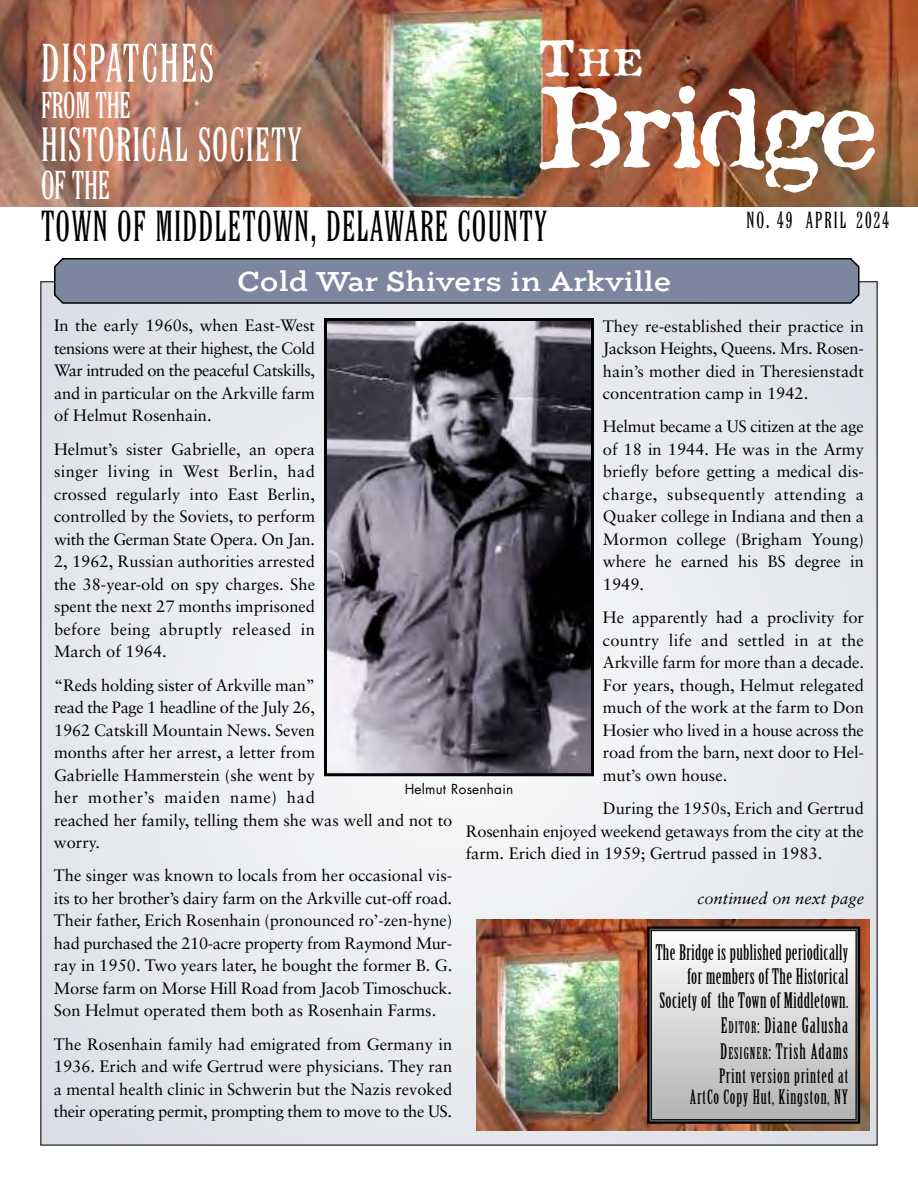
<style>
.page{position:relative;width:918px;height:1188px;background:#fff}
.page>*{position:absolute;margin:0;border:0;box-sizing:border-box;transform-origin:0 0}
.t1{font:106.5px "Attic Antique";letter-spacing:-.015em;color:#fff}
.t2{font:52.5px "Latin Extra Condensed BT";letter-spacing:.04em;color:#fff}
.t3{font:46.5px "Latin Extra Condensed BT";letter-spacing:.03em;color:#fff}
.t4{font:42px "Latin Extra Condensed BT";letter-spacing:.03em;color:#000}
.t5{font:39px "Latin Extra Condensed BT";color:#fff}
.t6{font:36px "Latin Extra Condensed BT";letter-spacing:-.01em;color:#fff}
.t7{font:36px "Attic Antique";color:#fff}
.t8{font:27px "Quantico HTF Roman";letter-spacing:-.01em;color:#fff}
.t9{font:22.5px "Latin Extra Condensed BT";letter-spacing:.09em;color:#000}
.t10{font:21px/24.8px "Birch";letter-spacing:.02em;color:#000;text-align:right}
.t11{font:19.5px/21px "Birch";letter-spacing:.05em;color:#000;text-align:right}
.t12{font:16.5px/22.5px "Sabon";color:#000;text-align:justify}
.t13{font:italic 16.5px "Sabon";color:#000}
.t14{font:13.5px "Futura";letter-spacing:.02em;color:#000}
.s1{font-size:48px}
.s2{font-size:15.75px}
</style>
<div class="page">
<img style="left:0;top:0;width:918px;height:207px">
<div style="left:41px;top:282px;width:836px;height:863px;background:#e8eaee"></div>
<svg style="left:54px;top:258px;width:806px;height:46px;background:#757d94"></svg>
<img style="left:328px;top:322px;width:262px;height:450px">
<div style="left:324px;top:318px;width:270px;height:458px;border:3px solid #000"></div>
<img style="left:476px;top:920px;width:393px;height:211px">
<div style="left:651px;top:931px;width:205px;height:189px;background:linear-gradient(to bottom,#fefefe,#b3b3b3)"></div>
<div style="left:647px;top:926px;width:213px;height:198px;border:2px solid #000"></div>
<div style="left:651px;top:930px;width:205px;height:190px;border:1px solid #000"></div>
<h3 class="t7" style="left:538px;top:32px;width:106px"><span class="s1">T</span>HE</h3>
<h1 class="t1" style="left:538px;top:37px;width:339px">Bridge</h1>
<h3 class="t9" style="left:746px;top:207px;width:144px">NO. 49 APRIL 2024</h3>
<h2 class="t2" style="left:41px;top:32px;width:174px">DISPATCHES</h2>
<h3 class="t6" style="left:41px;top:83px;width:91px">FROM THE</h3>
<h3 class="t3" style="left:41px;top:117px;width:262px">HISTORICAL SOCIETY</h3>
<h3 class="t5" style="left:41px;top:162px;width:71px">OF THE</h3>
<h3 class="t4" style="left:41px;top:201px;width:507px">TOWN OF MIDDLETOWN, DELAWARE COUNTY</h3>
<h3 class="t8" style="left:237px;top:263px;width:436px">Cold War Shivers in Arkville</h3>
<p class="t12" style="left:54px;top:314px;width:263px">In the early 1960s, when East-West tensions were at their highest, the Cold War intruded on the peaceful Catskills, and in particular on the Arkville farm of Helmut Rosenhain.</p>
<p class="t12" style="left:54px;top:438px;width:263px">Helmut’s sister Gabrielle, an opera singer living in West Berlin, had crossed regularly into East Berlin, controlled by the Soviets, to perform with the German State Opera. On Jan.<br>2, 1962, Russian authorities arrested the 38-year-old on spy charges. She spent the next 27 months imprisoned before being abruptly released in March of 1964.</p>
<p class="t12" style="left:54px;top:673px;width:400px;text-align:left">“Reds holding sister of Arkville man”<br>read the Page 1 headline of the July 26,<br>1962 Catskill Mountain News. Seven<br>months after her arrest, a letter from<br>Gabrielle Hammerstein (she went by<br>her mother’s maiden name) had<br>reached her family, telling them she was well and not to worry.</p>
<p class="t12" style="left:54px;top:864px;width:400px">The singer was known to locals from her occasional vis&shy;its to her brother’s dairy farm on the Arkville cut-off road.<br>Their father, Erich Rosenhain (pronounced ro’-zen-hyne) had purchased the 210-acre property from Raymond Mur&shy;ray in 1950. Two years later, he bought the former B. G.<br>Morse farm on Morse Hill Road from Jacob Timoschuck.<br>Son Helmut operated them both as Rosenhain Farms.</p>
<p class="t12" style="left:54px;top:1033px;width:400px">The Rosenhain family had emigrated from Germany in 1936. Erich and wife Gertrud were physicians. They ran a mental health clinic in Schwerin but the Nazis revoked their operating permit, prompting them to move to the US.</p>
<p class="t12" style="left:603px;top:314px;width:263px">They re-established their practice in Jackson Heights, Queens. Mrs. Rosen&shy;hain’s mother died in Theresienstadt concentration camp in 1942.</p>
<p class="t12" style="left:603px;top:415px;width:263px">Helmut became a US citizen at the age of 18 in 1944. He was in the Army briefly before getting a medical dis&shy;charge, subsequently attending a Quak er college in Indiana and then a Mormon college (Brigham Young) where he earned his BS degree in 1949.</p>
<p class="t12" style="left:603px;top:606px;width:263px">He apparently had a proclivity for country life and settled in at the Arkville farm for more than a decade.<br>For years, though, Helmut relegated much of the work at the farm to Don Hosier who lived in a house across the road from the barn, next door to Hel&shy;mut’s own house.</p>
<p class="t12" style="left:466px;top:797px;width:400px;text-indent:137px">During the 1950s, Erich and Gertrud Rosenhain enjoyed weekend getaways from the city at the farm. Erich died in 1959; Gertrud passed in 1983.</p>
<p class="t14" style="left:405px;top:780px;width:110px">Helmut Rosenhain</p>
<p class="t13" style="left:697px;top:888px;width:168px">continued on next page</p>
<p class="t10" style="left:656px;top:940px;width:194px">The Bridge is published periodically for members of The Historical<br>Society of the Town of Middletown.<br>E<span class="s2">DITOR</span>: Diane Galusha<br>D<span class="s2">ESIGNER</span>: Trish Adams</p>
<p class="t11" style="left:690px;top:1065px;width:160px">Print version printed at<br>ArtCo Copy Hut, Kingston, NY</p>
</div>
